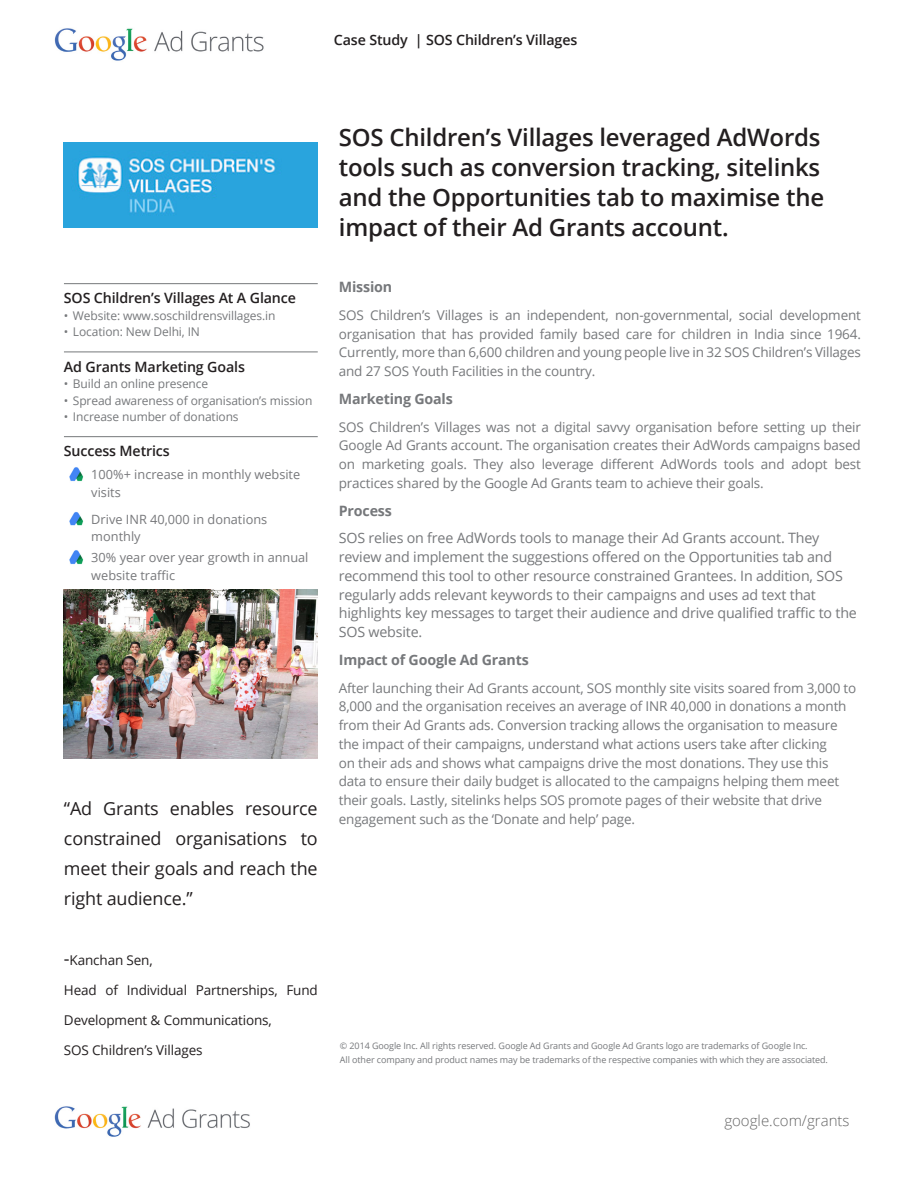
<style>
.page{position:relative;width:918px;height:1188px;background:#fff}
.page>*{position:absolute;margin:0;border:0;box-sizing:border-box;transform-origin:0 0}
.Main_Title{font:600 24px/30px "Open Sans";letter-spacing:-.01em;color:#231f20}
.Main_Title-2{font:18px/30px "Open Sans";letter-spacing:-.01em;color:#231f20;text-align:justify}
.t1{font:300 15px "Open Sans";color:#666}
.Body_Text{font:14.25px/18.8px "Open Sans";letter-spacing:-.015em;color:#76787b}
.Sidebar_Subhead{font:600 14.25px "Open Sans";letter-spacing:-.01em;color:#231f20}
.Body_Text-2{font:700 14.25px "Open Sans";letter-spacing:-.015em;color:#76787b}
.Overview_Title{font:600 14.25px "Open Sans";letter-spacing:-.01em;color:#231f20}
.Body_Text-3{font:13.5px/18.8px "Open Sans";letter-spacing:-.015em;color:#76787b;text-align:justify}
.Main_Title-3{font:13.5px "Open Sans";letter-spacing:-.01em;color:#231f20}
.t2{font:12.75px/17.2px "Open Sans";color:#77787b}
.t3{font:12px "Open Sans";letter-spacing:-.01em;color:#76787b}
.End_Footer__copyrigh{font:9px "Open Sans";letter-spacing:-.01em;color:#76787b}
.s1{font-size:18px}
</style>
<div class="page">
<hr style="left:64px;top:283px;width:254px;height:1px;background:#76787b">
<hr style="left:64px;top:352px;width:254px;height:1px;background:#76787b">
<hr style="left:64px;top:436px;width:254px;height:1px;background:#76787b">
<img style="left:64px;top:589px;width:254px;height:170px">
<img style="left:55px;top:28px;width:209px;height:33px">
<img style="left:55px;top:1106px;width:195px;height:31px">
<img style="left:64px;top:143px;width:254px;height:84px">
<img style="left:69px;top:467px;width:15px;height:15px">
<img style="left:69px;top:512px;width:15px;height:14px">
<img style="left:69px;top:550px;width:15px;height:15px">
<p class="Overview_Title" style="left:334px;top:30px;width:245px">Case Study | SOS Children’s Villages</p>
<p class="Sidebar_Subhead" style="left:64px;top:288px;width:234px">SOS Children’s Villages At A Glance</p>
<p class="t3" style="left:64px;top:307px;width:213px">• Website: www.soschildrensvillages.in</p>
<p class="t3" style="left:64px;top:324px;width:138px">• Location: New Delhi, IN</p>
<p class="Sidebar_Subhead" style="left:64px;top:357px;width:183px">Ad Grants Marketing Goals</p>
<p class="t3" style="left:64px;top:376px;width:146px">• Build an online presence</p>
<p class="t3" style="left:64px;top:392px;width:250px">• Spread awareness of organisation’s mission</p>
<p class="t3" style="left:64px;top:409px;width:176px">• Increase number of donations</p>
<p class="Sidebar_Subhead" style="left:64px;top:441px;width:107px">Success Metrics</p>
<p class="t2" style="left:91px;top:466px;width:210px">100%+ increase in monthly website visits</p>
<p class="t2" style="left:91px;top:510px;width:177px">Drive INR 40,000 in donations</p>
<p class="t2" style="left:91px;top:528px;width:51px">monthly</p>
<p class="t2" style="left:91px;top:549px;width:219px">30% year over year growth in annual website traffic</p>
<p class="Main_Title-2" style="left:64px;top:793px;width:255px">“Ad Grants enables resource constrained organisations to meet their goals and reach the right audience.”</p>
<p class="Main_Title-3" style="left:64px;top:951px;width:90px"><span class="s1">-</span>Kanchan Sen,</p>
<p class="Main_Title-3" style="left:64px;top:981px;width:255px">Head of Individual Partnerships, Fund</p>
<p class="Main_Title-3" style="left:64px;top:1011px;width:209px">Development &amp; Communications,</p>
<p class="Main_Title-3" style="left:64px;top:1041px;width:140px">SOS Children’s Villages</p>
<p class="Main_Title" style="left:339px;top:122px;width:487px">SOS Children’s Villages leveraged AdWords tools such as conversion tracking, sitelinks and the Opportunities tab to maximise the impact of their Ad Grants account.</p>
<p class="Body_Text-2" style="left:339px;top:277px;width:55px">Mission</p>
<p class="Body_Text-3" style="left:339px;top:305px;width:524px">SOS Children’s Villages is an independent, non-governmental, social development organisation that has provided family based care for children in India since 1964.<br>Currently, more than 6,600 children and young people live in 32 SOS Children’s Villages and 27 SOS Youth Facilities in the country.</p>
<p class="Body_Text-2" style="left:339px;top:389px;width:115px">Marketing Goals</p>
<p class="Body_Text-3" style="left:339px;top:417px;width:524px">SOS Children’s Villages was not a digital savvy organisation before setting up their Google Ad Grants account. The organisation creates their AdWords campaigns based on marketing goals. They also leverage different AdWords tools and adopt best practices shared by the Google Ad Grants team to achieve their goals.</p>
<p class="Body_Text-2" style="left:339px;top:500px;width:55px">Process</p>
<p class="Body_Text" style="left:339px;top:528px;width:520px">SOS relies on free AdWords tools to manage their Ad Grants account. They review and implement the suggestions offered on the Opportunities tab and recommend this tool to other resource constrained Grantees. In addition, SOS regularly adds relevant keywords to their campaigns and uses ad text that highlights key messages to target their audience and drive qualified traffic to the SOS website.</p>
<p class="Body_Text-2" style="left:339px;top:650px;width:192px">Impact of Google Ad Grants</p>
<p class="Body_Text-3" style="left:339px;top:678px;width:519px;text-align:left">After launching their Ad Grants account, SOS monthly site visits soared from 3,000 to 8,000 and the organisation receives an average of INR 40,000 in donations a month from their Ad Grants ads. Conversion tracking allows the organisation to measure the impact of their campaigns, understand what actions users take after clicking<br>on their ads and shows what campaigns drive the most donations. They use this data to ensure their daily budget is allocated to the campaigns helping them meet their goals. Lastly, sitelinks helps SOS promote pages of their website that drive engagement such as the ‘Donate and help’ page.</p>
<p class="End_Footer__copyrigh" style="left:340px;top:1040px;width:469px">© 2014 Google Inc. All rights reserved. Google Ad Grants and Google Ad Grants logo are trademarks of Google Inc.</p>
<p class="End_Footer__copyrigh" style="left:340px;top:1053px;width:490px">All other company and product names may be trademarks of the respective companies with which they are associated.</p>
<p class="t1" style="left:724px;top:1111px;width:127px">google.com/grants</p>
</div>
